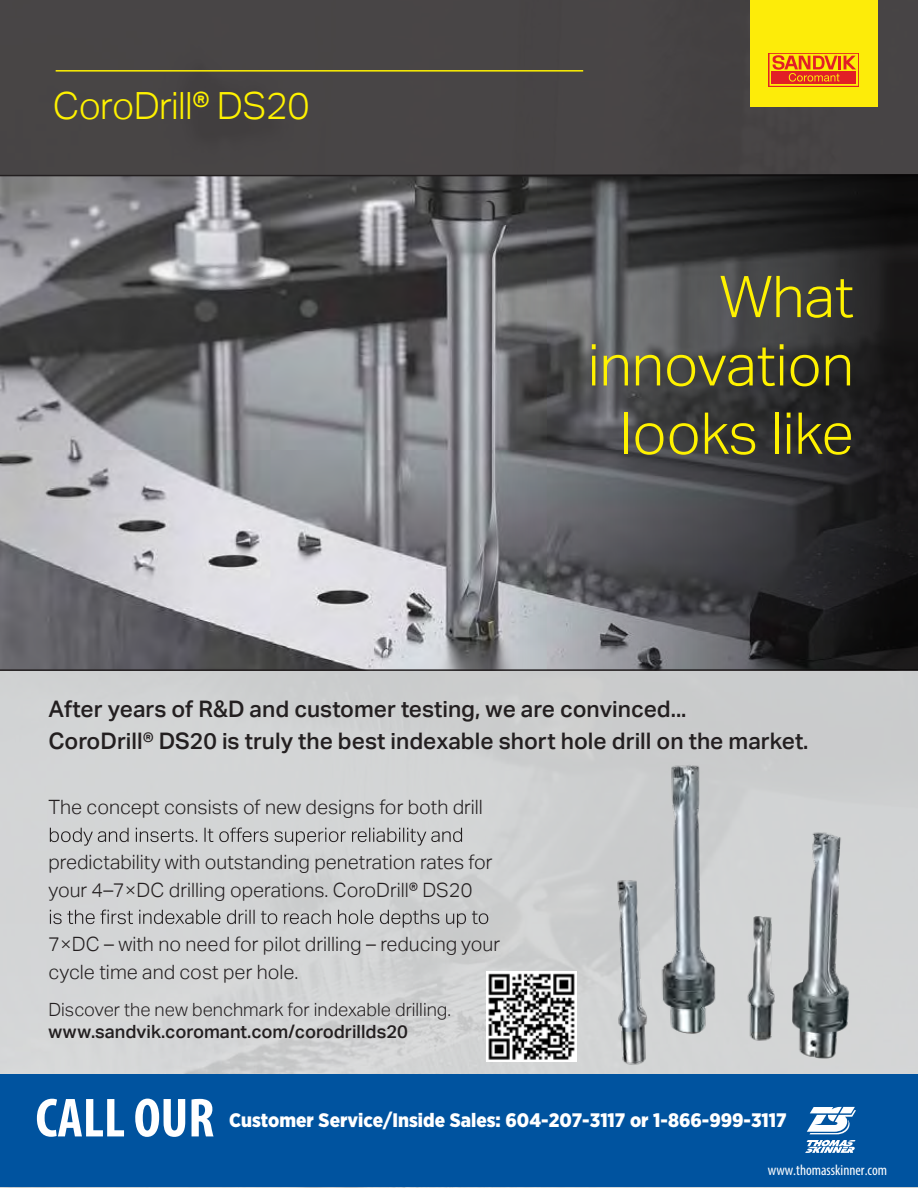
<style>
.page{position:relative;width:918px;height:1188px;background:#fff}
.page>*{position:absolute;margin:0;border:0;box-sizing:border-box;transform-origin:0 0}
.t1{font:300 57.75px/68.4px "Aktiv Grotesk";color:#fff200;text-align:right}
.t2{font:700 condensed 55.5px "Myriad Pro";color:#fff}
.t3{font:300 37.5px "Aktiv Grotesk";letter-spacing:-.02em;color:#fff200}
.t4{font:500 22.8px/32px "Aktiv Grotesk";color:#231f20}
.t5{font:300 19.8px/27.3px "Aktiv Grotesk";color:#231f20}
.t6{font:900 19.5px "Gotham Narrow";color:#fff}
.t7{font:300 18.3px "Aktiv Grotesk";color:#231f20}
.t8{font:500 18.3px "Aktiv Grotesk";color:#231f20}
.t9{font:condensed 15px "Myriad Pro";color:#fff}
</style>
<div class="page">
<div style="left:0;top:0;width:918px;height:174px;background:#484545"></div>
<div style="left:0;top:668px;width:918px;height:520px;background:#d1d3d4"></div>
<svg style="left:0;top:175px;width:918px;height:496px;background:#87878b"></svg>
<svg style="left:469px;top:175px;width:449px;height:494px;background:#47474a"></svg>
<img style="left:617px;top:764px;width:232px;height:301px">
<svg style="left:50px;top:828px;width:412px;height:18px"></svg>
<svg style="left:50px;top:910px;width:438px;height:18px"></svg>
<div style="left:750px;top:0;width:128px;height:107px;background:#fdec09"></div>
<svg style="left:769px;top:53px;width:90px;height:34px"></svg>
<div style="left:770px;top:54px;width:88px;height:32px;background:#fdec09"></div>
<div style="left:771px;top:71px;width:85px;height:13px;background:#e21f26"></div>
<svg style="left:772px;top:55px;width:84px;height:27px"></svg>
<div style="left:0;top:1074px;width:918px;height:113px;background:#00539f"></div>
<div style="left:801px;top:1100px;width:60px;height:59px;border:1px solid #00539f;border-radius:4px"></div>
<svg style="left:807px;top:1107px;width:49px;height:27px"></svg>
<svg style="left:805px;top:1140px;width:51px;height:13px"></svg>
<hr style="left:56px;top:70px;width:527px;height:2px;background:#fff200">
<img style="left:486px;top:971px;width:90px;height:90px">
<h3 class="t3" style="left:53px;top:84px;width:258px">CoroDrill® DS20</h3>
<h1 class="t1" style="left:588px;top:263px;width:268px">What innovation looks like</h1>
<p class="t4" style="left:48px;top:693px;width:762px">After years of R&amp;D and customer testing, we are convinced...<br>CoroDrill® DS20 is truly the best indexable short hole drill on the market.</p>
<p class="t5" style="left:48px;top:794px;width:436px">The concept consists of new designs for both drill</p>
<p class="t5" style="left:48px;top:849px;width:446px">predictability with outstanding penetration rates for your 4–7×DC drilling operations. CoroDrill® DS20</p>
<p class="t5" style="left:48px;top:931px;width:453px">7×DC – with no need for pilot drilling – reducing your cycle time and cost per hole.</p>
<p class="t7" style="left:48px;top:999px;width:404px">Discover the new benchmark for indexable drilling.</p>
<p class="t8" style="left:48px;top:1021px;width:361px">www.sandvik.coromant.com/corodrillds20</p>
<h2 class="t2" style="left:36px;top:1083px;width:180px">CALL OUR</h2>
<p class="t6" style="left:229px;top:1107px;width:559px">Customer Service/Inside Sales: 604-207-3117 or 1-866-999-3117</p>
<p class="t9" style="left:768px;top:1161px;width:121px">www.thomasskinner.com</p>
</div>
